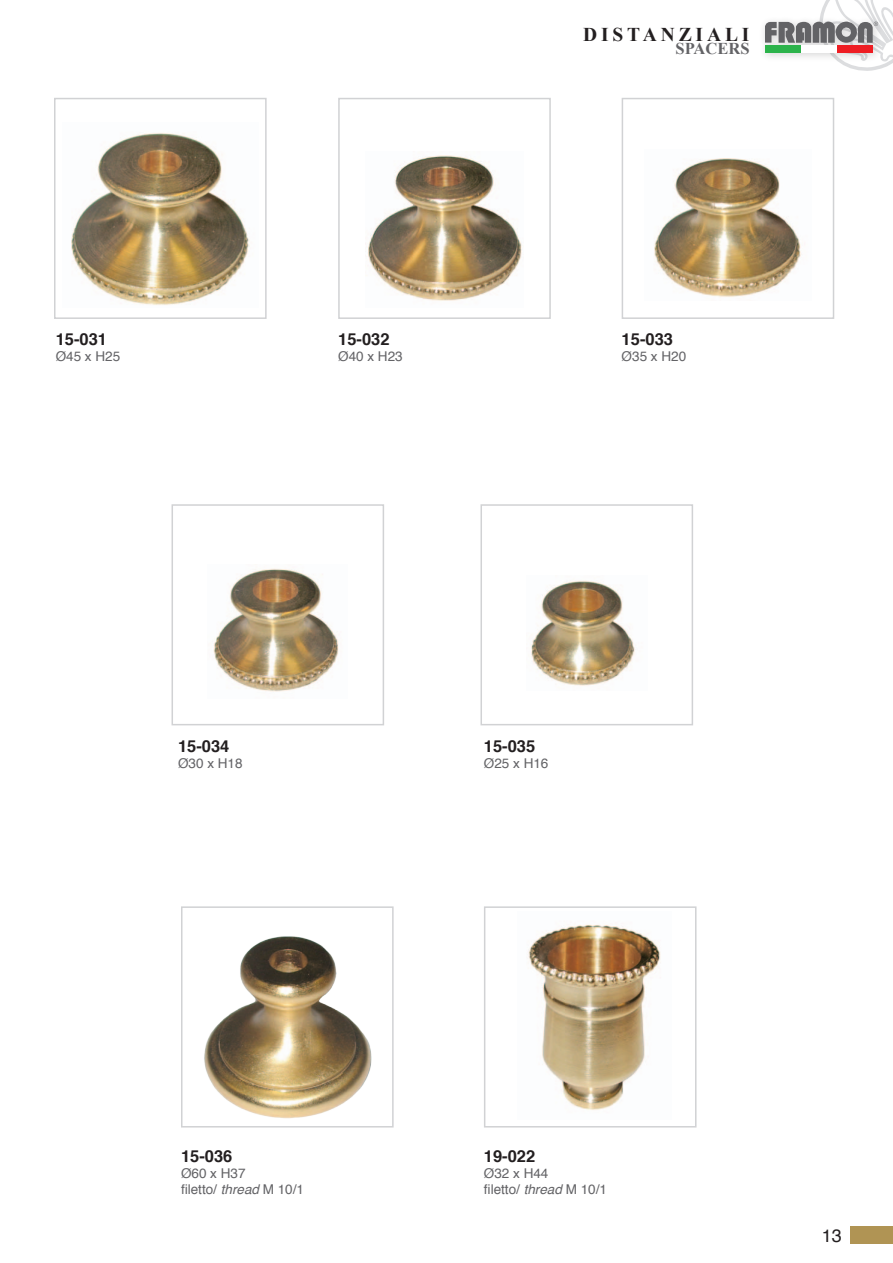
<style>
.page{position:relative;width:893px;height:1263px;background:#fff}
.page>*{position:absolute;margin:0;border:0;box-sizing:border-box;transform-origin:0 0}
.t1{font:700 19.5px "Times New Roman";letter-spacing:.2em;color:#231f20}
.t2{font:18px "Helvetica";color:#231f20}
.t3{font:700 16.5px "Helvetica";color:#231f20}
.t4{font:700 16.5px "Times New Roman";color:#636366}
.t5{font:13.5px/16.2px "Helvetica";color:#636366}
.s1{font-style:italic}
</style>
<div class="page">
<div style="left:850px;top:1227px;width:43px;height:17px;background:#b09454"></div>
<svg style="left:765px;top:0;width:128px;height:71px"></svg>
<div style="left:759px;top:39px;width:123px;height:24px;background:#231f20;opacity:.2"></div>
<div style="left:765px;top:46px;width:36px;height:7px;background:#2cb34b"></div>
<div style="left:801px;top:46px;width:36px;height:7px;background:#fff"></div>
<div style="left:837px;top:46px;width:36px;height:7px;background:#ee1d23"></div>
<div style="left:54px;top:98px;width:213px;height:221px;border:2px solid #d1d2d4"></div>
<div style="left:622px;top:98px;width:212px;height:221px;border:2px solid #d1d2d4"></div>
<div style="left:480px;top:504px;width:213px;height:221px;border:2px solid #d1d2d4"></div>
<div style="left:338px;top:98px;width:213px;height:221px;border:2px solid #d1d2d4"></div>
<div style="left:172px;top:504px;width:212px;height:221px;border:2px solid #d1d2d4"></div>
<div style="left:484px;top:906px;width:212px;height:221px;border:2px solid #d1d2d4"></div>
<img style="left:71px;top:133px;width:179px;height:172px">
<img style="left:365px;top:155px;width:157px;height:146px">
<img style="left:654px;top:158px;width:148px;height:140px">
<img style="left:213px;top:568px;width:126px;height:124px">
<img style="left:531px;top:580px;width:104px;height:106px">
<img style="left:528px;top:924px;width:133px;height:186px">
<img style="left:181px;top:917px;width:213px;height:211px">
<p class="t3" style="left:56px;top:326px;width:53px">15-031</p>
<p class="t5" style="left:56px;top:349px;width:66px">Ø45 x H25</p>
<p class="t3" style="left:338px;top:326px;width:53px">15-032</p>
<p class="t5" style="left:338px;top:349px;width:66px">Ø40 x H23</p>
<h1 class="t1" style="left:583px;top:21px;width:168px">DISTANZIALI</h1>
<p class="t4" style="left:676px;top:37px;width:75px">SPACERS</p>
<p class="t3" style="left:622px;top:326px;width:53px">15-033</p>
<p class="t5" style="left:622px;top:349px;width:66px">Ø35 x H20</p>
<p class="t3" style="left:178px;top:732px;width:53px">15-034</p>
<p class="t5" style="left:178px;top:755px;width:66px">Ø30 x H18</p>
<p class="t3" style="left:484px;top:732px;width:53px">15-035</p>
<p class="t5" style="left:484px;top:755px;width:66px">Ø25 x H16</p>
<p class="t3" style="left:181px;top:1143px;width:53px">15-036</p>
<p class="t5" style="left:181px;top:1166px;width:125px">Ø60 x H37<br>filetto/ <span class="s1">thread</span> M 10/1</p>
<p class="t3" style="left:484px;top:1143px;width:53px">19-022</p>
<p class="t5" style="left:484px;top:1166px;width:125px">Ø32 x H44<br>filetto/ <span class="s1">thread</span> M 10/1</p>
<h2 class="t2" style="left:822px;top:1222px;width:22px">13</h2>
</div>
